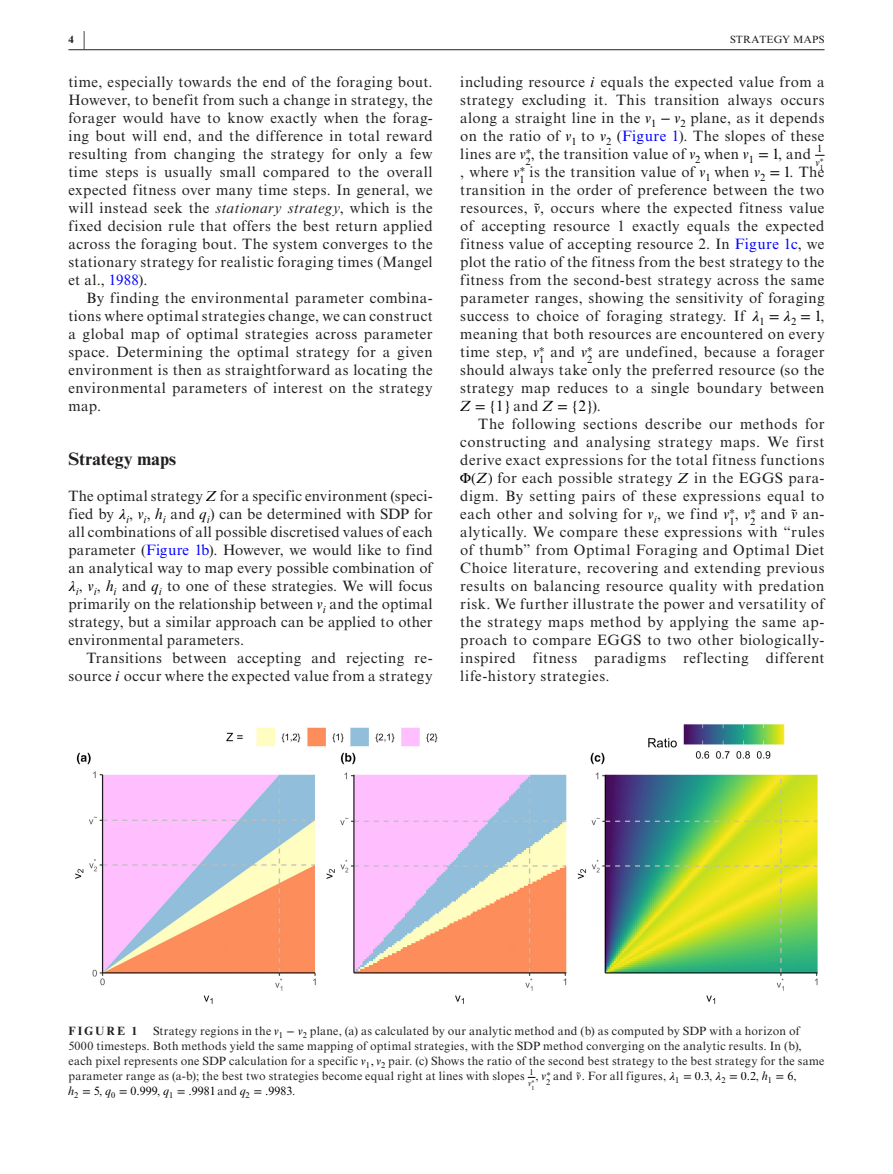
<style>
.page{position:relative;width:893px;height:1174px;background:#fff}
.page>*{position:absolute;margin:0;border:0;box-sizing:border-box;transform-origin:0 0}
.t1{font:700 18px "Times New Roman MT Std";letter-spacing:-.005em;color:#231f20}
.t2{font:15px/18px "Times New Roman MT Std";letter-spacing:.03em;color:#231f20;text-align:justify}
.t3{font:15px "STIX Math";color:#000}
.t4{font:12px/15px "Times New Roman MT Std";letter-spacing:.025em;color:#231f20}
.t5{font:12px "Times New Roman MT Std";color:#000}
.t6{font:700 12px "Times New Roman MT Std";letter-spacing:.175em;color:#231f20}
.t7{font:10.5px "Times New Roman MT Std";letter-spacing:.02em;color:#231f20}
.t8{font:10.5px/14.4px "Times New Roman MT Std";color:#000}
.t9{font:700 10.5px "Times New Roman MT Std";color:#231f20}
.t10{font:8.4px/11.6px "Times New Roman MT Std";color:#000}
.t11{font:7.5px "Times New Roman MT Std";color:#000}
.t12{font:6px "Times New Roman MT Std";color:#000}
.s1{font-size:20.25px}
.s2{font-style:italic}
.s3{color:#00f}
.s4{font-style:italic;color:#000}
.s5{font-family:"STIX Math";font-style:italic;color:#000}
.s6{font-family:"STIX Math";color:#000}
.s7{color:#000}
.s8{font-family:"Times New Roman MT Std";font-style:italic}
.s9{font-family:"Times New Roman MT Std"}
.s10{font-family:"Times New Roman MT Std";color:#231f20}
.s11{font-family:"STIX Math"}
.s12{color:#231f20}
</style>
<div class="page">
<hr style="left:68px;top:49px;width:756px;height:1px;background:#231f20">
<img style="left:75px;top:724px;width:743px;height:280px">
<p class="t9" style="left:68px;top:33px;width:18px">4 <span class="s1">|</span></p>
<p class="t7" style="left:730px;top:33px;width:96px">STRATEGY MAPS</p>
<p class="t2" style="left:68px;top:73px;width:366px">time, especially towards the end of the foraging bout.<br>However, to benefit from such a change in strategy, the forager would have to know exactly when the forag&shy;ing bout will end, and the difference in total reward resulting from changing the strategy for only a few time steps is usually small compared to the overall expected fitness over many time steps. In general, we will instead seek the <span class="s2">stationary strategy</span>, which is the fixed decision rule that offers the best return applied across the foraging bout. The system converges to the stationary strategy for realistic foraging times (Mangel et al., <span class="s3">1988</span>).</p>
<p class="t2" style="left:68px;top:289px;width:366px;text-indent:18px">By finding the environmental parameter combina&shy;tions where optimal strategies change, we can construct a global map of optimal strategies across parameter space. Determining the optimal strategy for a given environment is then as straightforward as locating the environmental parameters of interest on the strategy map.</p>
<p class="t1" style="left:68px;top:448px;width:109px">Strategy maps</p>
<p class="t2" style="left:68px;top:487px;width:366px">The optimal strategy <span class="s4">Z</span> for a specific environment (speci&shy;fied by <span class="s5">𝜆</span><sub>i</sub>, <span class="s4">v</span><sub>i</sub>, <span class="s4">h</span><sub>i</sub> and <span class="s4">q</span><sub>i</sub>) can be determined with SDP for all combinations of all possible discretised values of each parameter (<span class="s3">Figure 1b</span>). However, we would like to find an analytical way to map every possible combination of <span class="s5">𝜆</span><sub>i</sub>, <span class="s4">v</span><sub>i</sub>, <span class="s4">h</span><sub>i</sub> and <span class="s4">q</span><sub>i</sub> to one of these strategies. We will focus primarily on the relationship between <span class="s4">v</span><sub>i</sub> and the optimal strategy, but a similar approach can be applied to other environmental parameters.</p>
<p class="t2" style="left:68px;top:649px;width:366px;text-align:right">Transitions between accepting and rejecting re&shy;source <span class="s4">i</span> occur where the expected value from a strategy</p>
<p class="t2" style="left:460px;top:73px;width:366px">including resource <span class="s4">i</span> equals the expected value from a strategy excluding it. This transition always occurs along a straight line in the <span class="s4">v</span><sub>1</sub> <span class="s6">−</span> <span class="s4">v</span><sub>2</sub> plane, as it depends on the ratio of <span class="s4">v</span><sub>1</sub> to <span class="s4">v</span><sub>2</sub> (<span class="s3">Figure 1</span>). The slopes of these lines are <span class="s4">v</span><sup>∗</sup></p>
<p class="t2" style="left:526px;top:145px;width:287px"><sub>2</sub>, the transition value of <span class="s4">v</span><sub>2</sub> when <span class="s4">v</span><sub>1</sub> <span class="s6">=</span> <span class="s7">1</span>, and</p>
<p class="t8" style="left:815px;top:142px;width:10px">1 <span class="s2">v</span><sup>∗</sup></p>
<p class="t11" style="left:820px;top:165px;width:5px">1</p>
<p class="t2" style="left:460px;top:163px;width:366px;text-indent:59px"><sub>1</sub> is the transition value of <span class="s4">v</span><sub>1</sub> when <span class="s4">v</span><sub>2</sub> <span class="s6">=</span> <span class="s7">1</span>. The transition in the order of preference between the two resources, <span class="s4">v</span><span class="s6">̃</span>, occurs where the expected fitness value of accepting resource 1 exactly equals the expected fitness value of accepting resource 2. In <span class="s3">Figure 1c</span>, we plot the ratio of the fitness from the best strategy to the fitness from the second-best strategy across the same parameter ranges, showing the sensitivity of foraging success to choice of foraging strategy. If <span class="s5">𝜆</span><sub>1</sub> <span class="s6">=</span> <span class="s5">𝜆</span><sub>2</sub> <span class="s6">=</span> <span class="s7">1</span>, meaning that both resources are encountered on every time step, <span class="s4">v</span><sup>∗</sup></p>
<p class="t2" style="left:460px;top:163px;width:66px">, where <span class="s4">v</span><sup>∗</sup></p>
<p class="t2" style="left:460px;top:343px;width:366px;text-indent:127px"><sub>2</sub> are undefined, because a forager should always take only the preferred resource (so the strategy map reduces to a single boundary between</p>
<p class="t3" style="left:460px;top:400px;width:143px"><span class="s8">Z</span> = {<span class="s9">1</span>} <span class="s10">and</span> <span class="s8">Z</span> = {<span class="s9">2</span>}<span class="s10">).</span></p>
<p class="t2" style="left:460px;top:415px;width:366px;text-indent:19px">The following sections describe our methods for constructing and analysing strategy maps. We first derive exact expressions for the total fitness functions <span class="s6">Φ(</span><span class="s4">Z</span><span class="s6">)</span> for each possible strategy <span class="s4">Z</span> in the EGGS para&shy;digm. By setting pairs of these expressions equal to each other and solving for <span class="s4">v</span><sub>i</sub>, we find <span class="s4">v</span><sup>∗</sup></p>
<p class="t2" style="left:539px;top:343px;width:55px"><sub>1</sub> and <span class="s4">v</span><sup>∗</sup></p>
<p class="t2" style="left:460px;top:505px;width:366px;text-indent:290px"><sub>2</sub> and <span class="s4">v</span><span class="s6">̃</span> an&shy;alytically. We compare these expressions with “rules of thumb” from Optimal Foraging and Optimal Diet Choice literature, recovering and extending previous results on balancing resource quality with predation risk. We further illustrate the power and versatility of the strategy maps method by applying the same ap&shy;proach to compare EGGS to two other biologically&shy;inspired fitness paradigms reflecting different life-history strategies.</p>
<p class="t8" style="left:729px;top:515px;width:28px">1<sup>,</sup> <sup>v</sup><sup>∗</sup></p>
<p class="t4" style="left:68px;top:1023px;width:758px;text-indent:85px">Strategy regions in the <span class="s4">v</span><sub>1</sub> <span class="s6">−</span> <span class="s4">v</span><sub>2</sub> plane, (a) as calculated by our analytic method and (b) as computed by SDP with a horizon of 5000 timesteps. Both methods yield the same mapping of optimal strategies, with the SDP method converging on the analytic results. In (b), each pixel represents one SDP calculation for a specific <span class="s4">v</span><sub>1</sub><span class="s7">,</span> <span class="s4">v</span><sub>2</sub> pair. (c) Shows the ratio of the second best strategy to the best strategy for the same parameter range as (a-b); the best two strategies become equal right at lines with slopes</p>
<p class="t6" style="left:68px;top:1024px;width:71px">FIGURE 1</p>
<p class="t10" style="left:528px;top:1066px;width:8px">1 <span class="s2">v</span><sup>∗</sup></p>
<p class="t12" style="left:531px;top:1085px;width:4px">1</p>
<p class="t4" style="left:546px;top:1068px;width:252px"><sub>2</sub> and <span class="s4">v</span><span class="s6">̃</span>. For all figures, <span class="s5">𝜆</span><sub>1</sub> <span class="s6">=</span> <span class="s7">0.3</span>, <span class="s5">𝜆</span><sub>2</sub> <span class="s6">=</span> <span class="s7">0.2</span>, <span class="s4">h</span><sub>1</sub> <span class="s6">=</span> <span class="s7">6</span>,</p>
<p class="t4" style="left:535px;top:1068px;width:17px">, <span class="s4">v</span><sup>∗</sup></p>
<p class="t5" style="left:68px;top:1087px;width:229px"><span class="s2">h</span><sub>2</sub> <span class="s11">=</span> 5<span class="s12">,</span> <span class="s2">q</span><sub>0</sub> <span class="s11">=</span> 0.999<span class="s12">,</span> <span class="s2">q</span><sub>1</sub> <span class="s11">=</span> .9981 <span class="s12">and</span> <span class="s2">q</span><sub>2</sub> <span class="s11">=</span> .9983<span class="s12">.</span></p>
</div>
